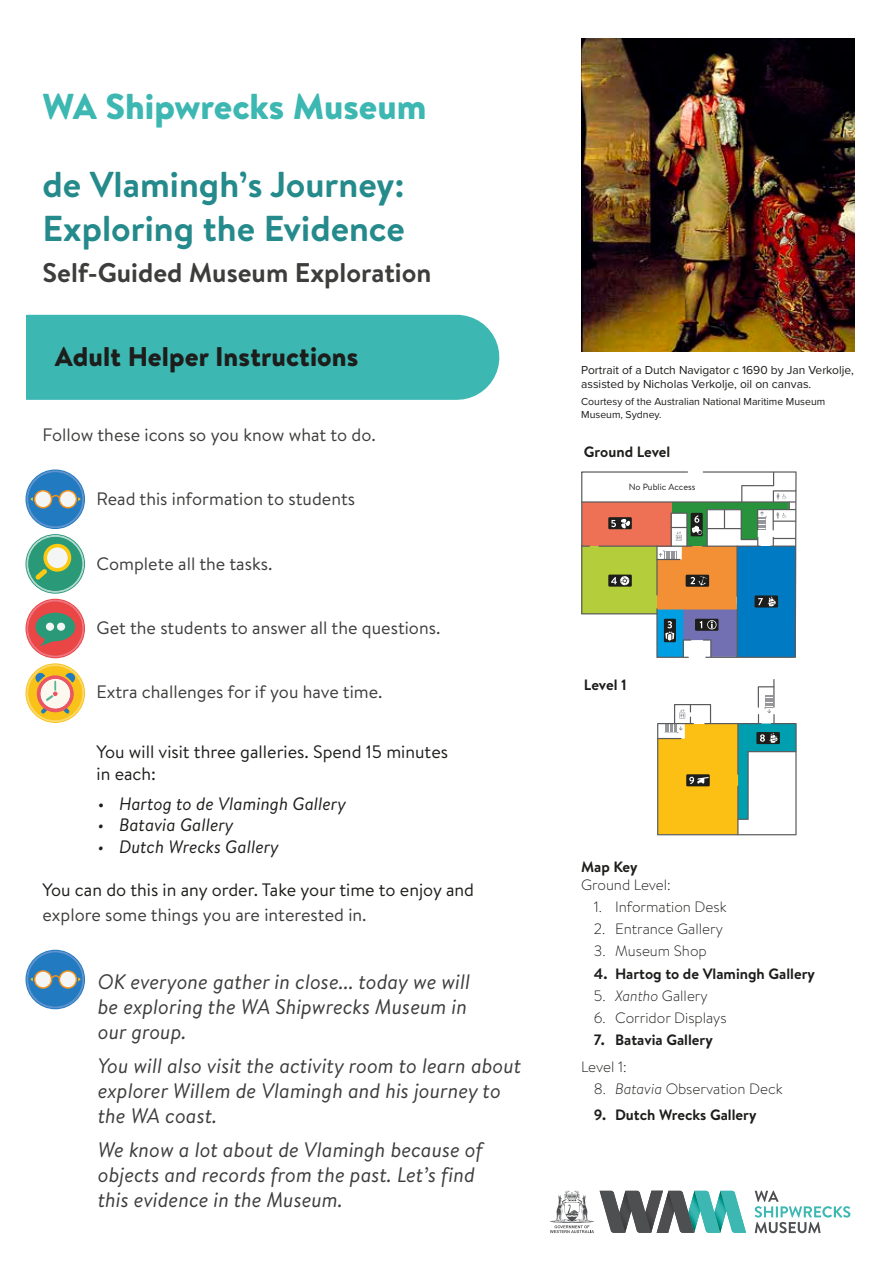
<style>
.page{position:relative;width:893px;height:1263px;background:#fff}
.page>*{position:absolute;margin:0;border:0;box-sizing:border-box;transform-origin:0 0}
.t1{font:700 36px/43.2px "Brandon Text";color:#258a8b}
.t2{font:900 36px "Brandon Text";color:#3cb7b2}
.t3{font:700 27px "Brandon Text";color:#3d3d3c}
.t4{font:900 27px "Brandon Text";letter-spacing:.005em;color:#1d1d1b}
.t5{font:italic 21px/25.2px "Brandon Text";color:#3d3d3c}
.t6{font:18px "Brandon Text";color:#3d3d3c}
.t7{font:18px/21.6px "Brandon Text";color:#1d1d1b}
.t8{font:italic 18px "Brandon Text";color:#1d1d1b}
.t9{font:300 15px "Brandon Text";color:#1d1d1b}
.t10{font:700 15px "Brandon Text";color:#1d1d1b}
.t11{font:12px/14.4px "Proxima Nova";color:#1d1d1b}
.t12{font:10.5px/12.6px "Proxima Nova";color:#1d1d1b}
.t13{font:9px "Brandon Text";color:#1d1d1b}
.s1{font-style:normal}
.s2{font-style:italic}
</style>
<div class="page">
<img style="left:581px;top:38px;width:274px;height:314px">
<div style="left:28px;top:315px;width:429px;height:85px;background:#3cb7b2"></div>
<svg style="left:27px;top:664px;width:57px;height:58px"></svg>
<svg style="left:27px;top:600px;width:57px;height:57px"></svg>
<svg style="left:27px;top:535px;width:57px;height:58px"></svg>
<svg style="left:25px;top:470px;width:60px;height:58px"></svg>
<svg style="left:25px;top:951px;width:60px;height:57px"></svg>
<svg style="left:657px;top:679px;width:140px;height:156px"></svg>
<svg style="left:581px;top:471px;width:216px;height:187px"></svg>
<svg style="left:550px;top:1190px;width:196px;height:43px"></svg>
<svg style="left:755px;top:1190px;width:95px;height:43px"></svg>
<div style="left:583px;top:484px;width:158px;height:16px;background:#fff"></div>
<h1 class="t2" style="left:43px;top:81px;width:385px">WA Shipwrecks Museum</h1>
<h1 class="t1" style="left:43px;top:163px;width:364px">de Vlamingh’s Journey:<br>Exploring the Evidence</h1>
<p class="t3" style="left:43px;top:253px;width:390px">Self-Guided Museum Exploration</p>
<p class="t4" style="left:55px;top:338px;width:305px">Adult Helper Instructions</p>
<p class="t6" style="left:43px;top:423px;width:335px">Follow these icons so you know what to do.</p>
<p class="t6" style="left:97px;top:487px;width:260px">Read this information to students</p>
<p class="t6" style="left:97px;top:551px;width:177px">Complete all the tasks.</p>
<p class="t6" style="left:97px;top:615px;width:345px">Get the students to answer all the questions.</p>
<p class="t6" style="left:97px;top:679px;width:288px">Extra challenges for if you have time.</p>
<p class="t7" style="left:97px;top:740px;width:353px">You will visit three galleries. Spend 15 minutes in each:</p>
<p class="t8" style="left:98px;top:791px;width:250px"><span class="s1">•</span> Hartog to de Vlamingh Gallery</p>
<p class="t8" style="left:98px;top:813px;width:137px">• Batavia Gallery</p>
<p class="t8" style="left:98px;top:834px;width:183px">• Dutch Wrecks Gallery</p>
<p class="t7" style="left:43px;top:878px;width:433px">You can do this in any order. Take your time to enjoy and</p>
<p class="t6" style="left:43px;top:902px;width:325px">explore some things you are interested in.</p>
<p class="t5" style="left:98px;top:968px;width:374px">OK everyone gather in close... today we will be exploring the WA Shipwrecks Museum in our group.</p>
<p class="t5" style="left:98px;top:1052px;width:425px">You will also visit the activity room to learn about explorer Willem de Vlamingh and his journey to the WA coast.</p>
<p class="t5" style="left:98px;top:1136px;width:387px">We know a lot about de Vlamingh because of objects and records from the past. Let’s find this evidence in the Museum.</p>
<p class="t11" style="left:581px;top:362px;width:274px">Portrait of a Dutch Navigator c 1690 by Jan Verkolje, assisted by Nicholas Verkolje, oil on canvas.</p>
<p class="t12" style="left:581px;top:395px;width:246px">Courtesy of the Australian National Maritime Museum<br>Museum, Sydney.</p>
<p class="t10" style="left:584px;top:442px;width:88px">Ground Level</p>
<p class="t13" style="left:629px;top:481px;width:68px">No Public Access</p>
<p class="t10" style="left:584px;top:674px;width:44px">Level 1</p>
<p class="t10" style="left:581px;top:856px;width:58px">Map Key</p>
<p class="t9" style="left:581px;top:874px;width:91px">Ground Level:</p>
<p class="t9" style="left:594px;top:896px;width:134px">1. Information Desk</p>
<p class="t9" style="left:594px;top:919px;width:131px">2. Entrance Gallery</p>
<p class="t9" style="left:594px;top:941px;width:114px">3. Museum Shop</p>
<p class="t10" style="left:594px;top:963px;width:223px">4. Hartog to de Vlamingh Gallery</p>
<p class="t9" style="left:594px;top:985px;width:115px">5. <span class="s2">Xantho</span> Gallery</p>
<p class="t9" style="left:594px;top:1008px;width:134px">6. Corridor Displays</p>
<p class="t10" style="left:594px;top:1030px;width:120px">7. Batavia Gallery</p>
<p class="t9" style="left:581px;top:1056px;width:47px">Level 1:</p>
<p class="t9" style="left:594px;top:1079px;width:190px">8. <span class="s2">Batavia</span> Observation Deck</p>
<p class="t10" style="left:594px;top:1104px;width:164px">9. Dutch Wrecks Gallery</p>
</div>
